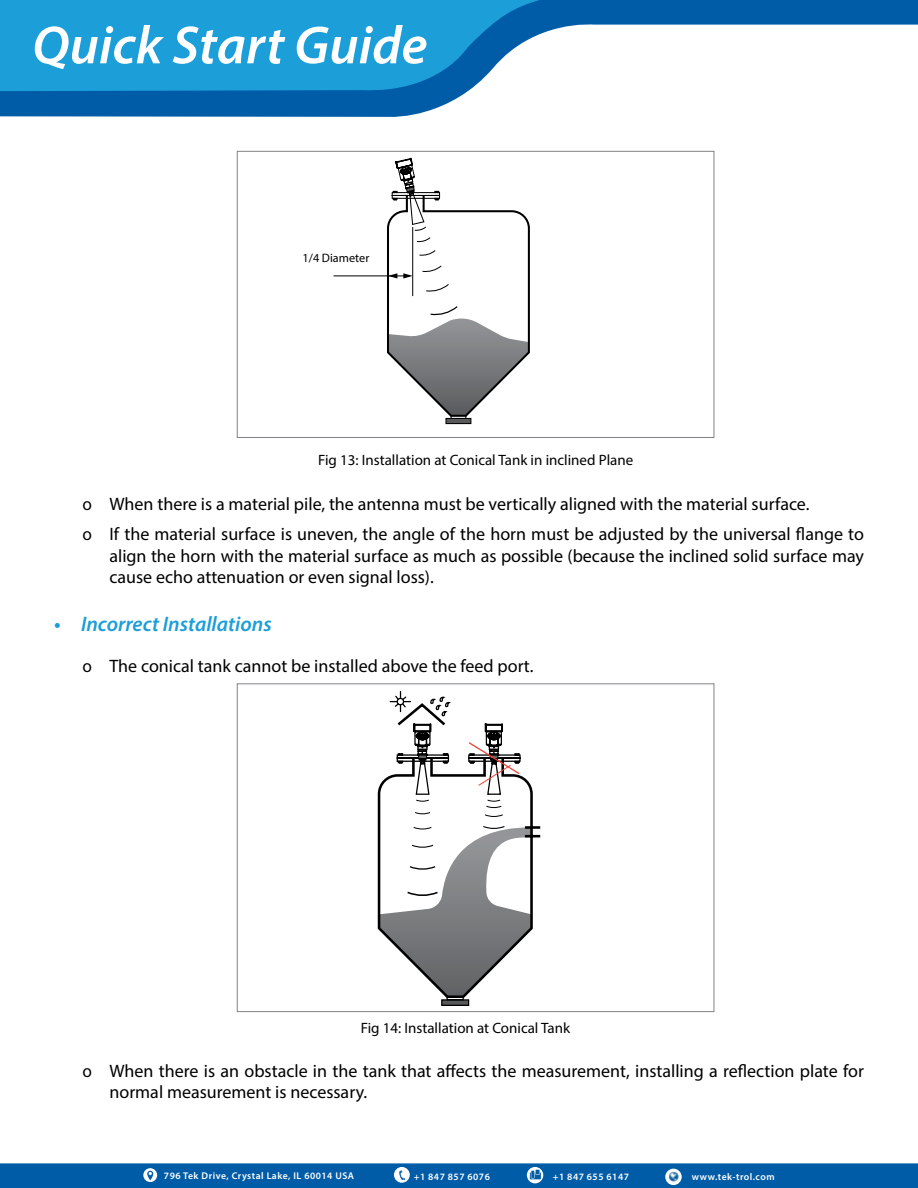
<style>
.page{position:relative;width:918px;height:1188px;background:#fff}
.page>*{position:absolute;margin:0;border:0;box-sizing:border-box;transform-origin:0 0}
.t1{font:italic 600 54px "Myriad Pro";color:#fff}
.t2{font:italic 600 21px "Myriad Pro";color:#1c9ed9}
.t3{font:18px/21.6px "Myriad Pro";color:#000}
.t4{font:15px "Myriad Pro";color:#000}
.t5{font:12.3px "Myriad Pro";color:#000}
.t6{font:600 9.75px "Myriad Pro";letter-spacing:.05em;color:#fff}
</style>
<div class="page">
<svg style="left:0;top:0;width:918px;height:117px"></svg>
<svg style="left:0;top:0;width:540px;height:93px;background:#229bd5"></svg>
<div style="left:0;top:1163px;width:918px;height:25px;background:#005ca6"></div>
<svg style="left:143px;top:1168px;width:14px;height:14px"></svg>
<svg style="left:147px;top:1171px;width:6px;height:9px"></svg>
<div style="left:394px;top:1167px;width:16px;height:16px;background:#fff;border-radius:50%"></div>
<svg style="left:399px;top:1170px;width:6px;height:10px"></svg>
<svg style="left:527px;top:1167px;width:16px;height:16px"></svg>
<svg style="left:530px;top:1170px;width:11px;height:9px"></svg>
<svg style="left:665px;top:1169px;width:17px;height:16px"></svg>
<svg style="left:667px;top:1170px;width:12px;height:12px"></svg>
<div style="left:237px;top:683px;width:477px;height:329px;border:1px solid #818285"></div>
<div style="left:442px;top:1000px;width:27px;height:5px;background:#58595b"></div>
<div style="left:441px;top:999px;width:28px;height:7px;border:1px solid #000"></div>
<svg style="left:377px;top:716px;width:164px;height:214px"></svg>
<svg style="left:389px;top:691px;width:62px;height:25px"></svg>
<svg style="left:379px;top:723px;width:154px;height:278px"></svg>
<div style="left:237px;top:151px;width:477px;height:287px;border:1px solid #818285"></div>
<div style="left:446px;top:418px;width:25px;height:6px;background:#58595b"></div>
<div style="left:445px;top:418px;width:26px;height:6px;border:1px solid #000"></div>
<hr style="left:334px;top:276px;width:76px;height:1px;background:#000">
<svg style="left:386px;top:150px;width:145px;height:269px"></svg>
<hr style="left:412px;top:227px;width:1px;height:69px;background:#000">
<h1 class="t1" style="left:32px;top:11px;width:397px">Quick Start Guide</h1>
<p class="t5" style="left:303px;top:250px;width:68px">1/4 Diameter</p>
<p class="t4" style="left:318px;top:451px;width:317px">Fig 13: Installation at Conical Tank in inclined Plane</p>
<p class="t3" style="left:82px;top:489px;width:783px;line-height:30.2px">Ĕ When there is a material pile, the antenna must be vertically aligned with the material surface.<br>Ĕ If the material surface is uneven, the angle of the horn must be adjusted by the universal flange to</p>
<p class="t3" style="left:109px;top:545px;width:756px">align the horn with the material surface as much as possible (because the inclined solid surface may cause echo attenuation or even signal loss).</p>
<p class="t2" style="left:54px;top:611px;width:219px">• Incorrect Installations</p>
<p class="t3" style="left:82px;top:655px;width:453px">Ĕ The conical tank cannot be installed above the feed port.</p>
<p class="t4" style="left:361px;top:1019px;width:211px">Fig 14: Installation at Conical Tank</p>
<p class="t3" style="left:109px;top:1059px;width:756px;text-indent:-27px">Ĕ When there is an obstacle in the tank that affects the measurement, installing a reflection plate for normal measurement is necessary.</p>
<p class="t6" style="left:164px;top:1170px;width:192px">796 Tek Drive, Crystal Lake, IL 60014 USA</p>
<p class="t6" style="left:414px;top:1171px;width:78px">+1 847 857 6076</p>
<p class="t6" style="left:553px;top:1171px;width:78px">+1 847 655 6147</p>
<p class="t6" style="left:692px;top:1171px;width:84px">www.tek-trol.com</p>
</div>
